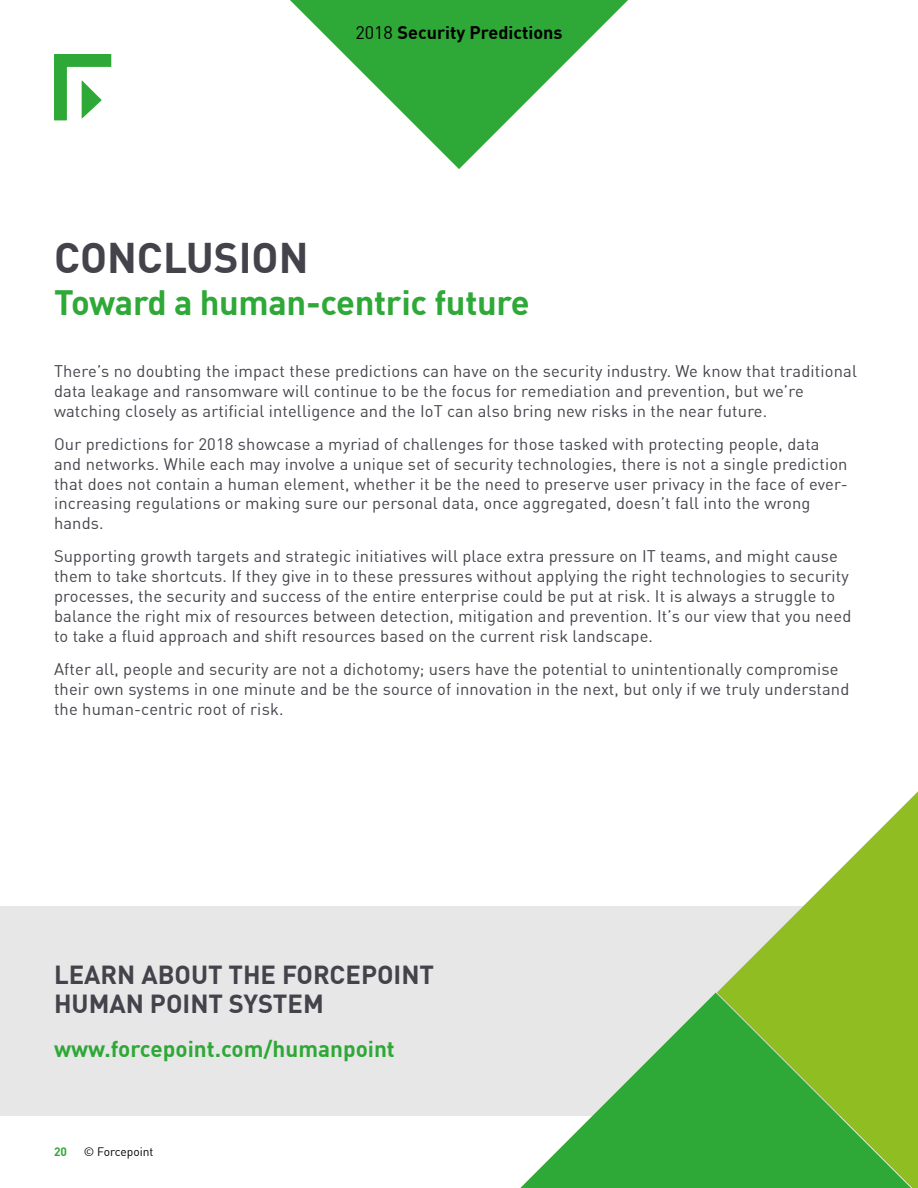
<style>
.page{position:relative;width:918px;height:1188px;background:#fff}
.page>*{position:absolute;margin:0;border:0;box-sizing:border-box;transform-origin:0 0}
.t1{font:700 42px "DIN Offc Pro";color:#44434b}
.t2{font:700 34.5px "DIN Offc Pro";letter-spacing:-.01em;color:#2ea836}
.t3{font:700 25.65px/29.2px "DIN Offc Pro";color:#44434b}
.t4{font:700 22.5px "DIN Offc Pro";color:#2ea836}
.t5{font:700 18px "DIN Offc Pro";color:#000}
.t6{font:16.5px/19.8px "DIN Offc Pro";letter-spacing:.01em;color:#44434b}
.t7{font:12px "DIN Offc Pro";color:#000}
.t8{font:700 12px "DIN Offc Pro";color:#2ea836}
.s1{font-weight:400}
</style>
<div class="page">
<div style="left:0;top:907px;width:918px;height:209px;background:#e8e7e8"></div>
<svg style="left:54px;top:54px;width:57px;height:66px"></svg>
<svg style="left:290px;top:0;width:338px;height:169px"></svg>
<svg style="left:717px;top:791px;width:201px;height:397px"></svg>
<svg style="left:520px;top:993px;width:391px;height:195px"></svg>
<p class="t5" style="left:355px;top:19px;width:209px"><span class="s1">2018</span> Security Predictions</p>
<h1 class="t1" style="left:54px;top:225px;width:256px">CONCLUSION</h1>
<h2 class="t2" style="left:54px;top:275px;width:477px">Toward a human-centric future</h2>
<p class="t6" style="left:54px;top:360px;width:804px">There’s no doubting the impact these predictions can have on the security industry. We know that traditional data leakage and ransomware will continue to be the focus for remediation and prevention, but we’re watching closely as artificial intelligence and the IoT can also bring new risks in the near future.</p>
<p class="t6" style="left:54px;top:433px;width:795px">Our predictions for 2018 showcase a myriad of challenges for those tasked with protecting people, data and networks. While each may involve a unique set of security technologies, there is not a single prediction that does not contain a human element, whether it be the need to preserve user privacy in the face of ever&shy;increasing regulations or making sure our personal data, once aggregated, doesn’t fall into the wrong hands.</p>
<p class="t6" style="left:54px;top:546px;width:799px">Supporting growth targets and strategic initiatives will place extra pressure on IT teams, and might cause them to take shortcuts. If they give in to these pressures without applying the right technologies to security processes, the security and success of the entire enterprise could be put at risk. It is always a struggle to balance the right mix of resources between detection, mitigation and prevention. It’s our view that you need to take a fluid approach and shift resources based on the current risk landscape.</p>
<p class="t6" style="left:54px;top:658px;width:797px">After all, people and security are not a dichotomy; users have the potential to unintentionally compromise their own systems in one minute and be the source of innovation in the next, but only if we truly understand the human-centric root of risk.</p>
<h3 class="t3" style="left:54px;top:959px;width:382px">LEARN ABOUT THE FORCEPOINT<br>HUMAN POINT SYSTEM</h3>
<h3 class="t4" style="left:54px;top:1031px;width:342px">www.forcepoint.com/humanpoint</h3>
<p class="t8" style="left:54px;top:1143px;width:15px">20</p>
<p class="t7" style="left:84px;top:1143px;width:71px">© Forcepoint</p>
</div>
